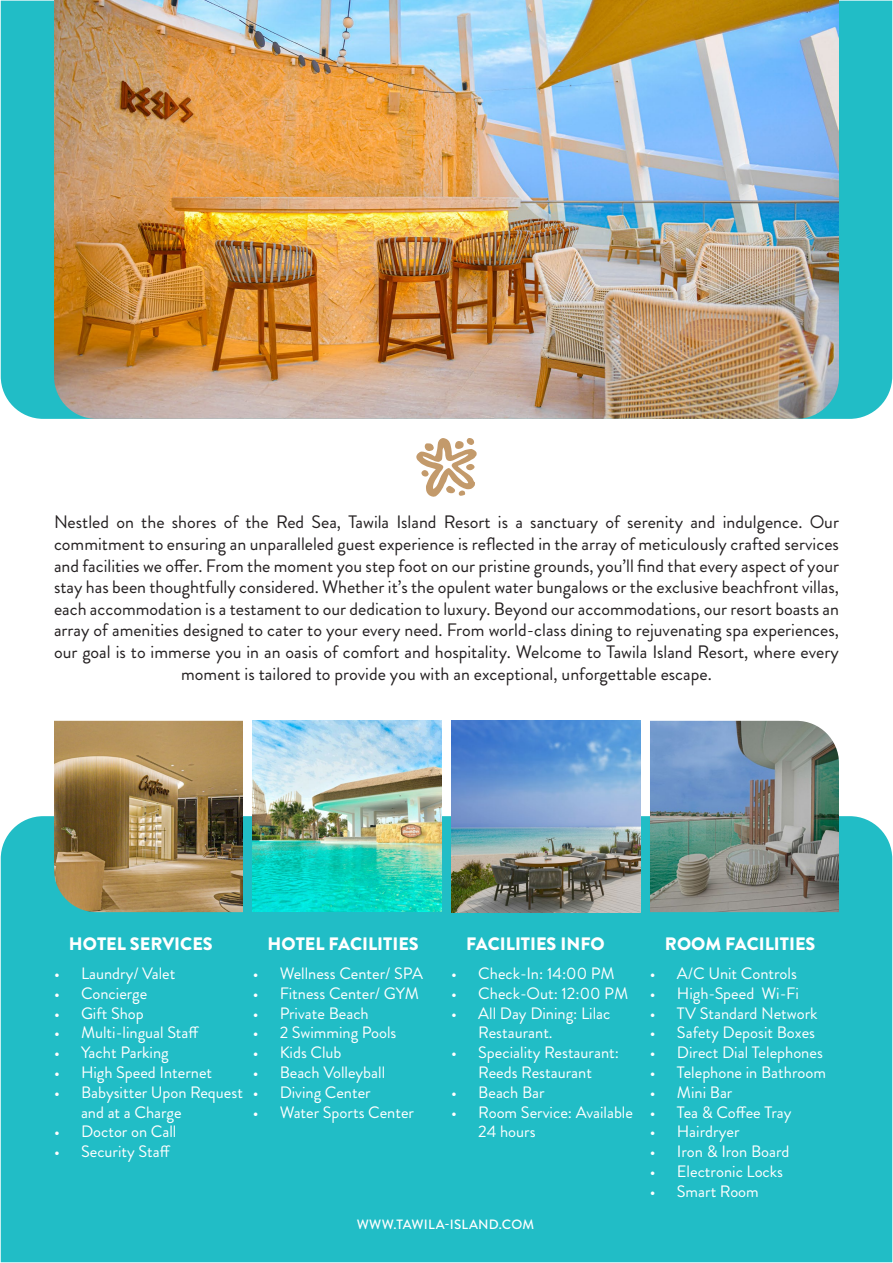
<style>
.page{position:relative;width:893px;height:1263px;background:#fff}
.page>*{position:absolute;margin:0;border:0;box-sizing:border-box;transform-origin:0 0}
.t1{font:18px/21.6px "Brandon Grotesque";color:#231f20;text-align:center}
.t2{font:900 18px "Brandon Grotesque";color:#fff}
.t3{font:16.5px/19.8px "Brandon Grotesque";color:#fff}
.t4{font:500 13.5px "Brandon Grotesque";letter-spacing:.02em;color:#fff}
</style>
<div class="page">
<div style="left:1px;top:816px;width:891px;height:446px;background:#21bdc6"></div>
<div style="left:1px;top:1px;width:891px;height:418px;background:#21bdc6"></div>
<img style="left:54px;top:0;width:785px;height:419px">
<svg style="left:416px;top:438px;width:61px;height:59px"></svg>
<img style="left:54px;top:721px;width:189px;height:191px">
<img style="left:253px;top:721px;width:189px;height:191px">
<img style="left:451px;top:721px;width:189px;height:191px">
<img style="left:650px;top:721px;width:189px;height:191px">
<p class="t1" style="left:54px;top:512px;width:787px">Nestled on the shores of the Red Sea, Tawila Island Resort is a sanctuary of serenity and indulgence. Our commitment to ensuring an unparalleled guest experience is reflected in the array of meticulously crafted services and facilities we offer. From the moment you step foot on our pristine grounds, you’ll find that every aspect of your stay has been thoughtfully considered. Whether it’s the opulent water bungalows or the exclusive beachfront villas, each accommodation is a testament to our dedication to luxury. Beyond our accommodations, our resort boasts an array of amenities designed to cater to your every need. From world-class dining to rejuvenating spa experiences, our goal is to immerse you in an oasis of comfort and hospitality. Welcome to Tawila Island Resort, where every moment is tailored to provide you with an exceptional, unforgettable escape.</p>
<p class="t2" style="left:69px;top:931px;width:145px">HOTEL SERVICES</p>
<p class="t2" style="left:268px;top:931px;width:153px">HOTEL FACILITIES</p>
<p class="t2" style="left:466px;top:931px;width:140px">FACILITIES INFO</p>
<p class="t2" style="left:665px;top:931px;width:152px">ROOM FACILITIES</p>
<p class="t3" style="left:54px;top:964px;width:123px">• Laundry/ Valet</p>
<p class="t3" style="left:54px;top:983px;width:95px">• Concierge</p>
<p class="t3" style="left:54px;top:1003px;width:91px">• Gift Shop</p>
<p class="t3" style="left:54px;top:1023px;width:147px">• Multi-lingual Staff</p>
<p class="t3" style="left:54px;top:1043px;width:116px">• Yacht Parking</p>
<p class="t3" style="left:54px;top:1063px;width:160px">• High Speed Internet</p>
<p class="t3" style="left:81px;top:1082px;width:163px;text-indent:-27px">• Babysitter Upon Request and at a Charge</p>
<p class="t3" style="left:54px;top:1122px;width:124px">• Doctor on Call</p>
<p class="t3" style="left:54px;top:1142px;width:118px">• Security Staff</p>
<p class="t3" style="left:253px;top:964px;width:172px">• Wellness Center/ SPA</p>
<p class="t3" style="left:253px;top:983px;width:168px">• Fitness Center/ GYM</p>
<p class="t3" style="left:253px;top:1003px;width:118px">• Private Beach</p>
<p class="t3" style="left:253px;top:1023px;width:145px">• 2 Swimming Pools</p>
<p class="t3" style="left:253px;top:1043px;width:90px">• Kids Club</p>
<p class="t3" style="left:253px;top:1063px;width:134px">• Beach Volleyball</p>
<p class="t3" style="left:253px;top:1082px;width:120px">• Diving Center</p>
<p class="t3" style="left:253px;top:1102px;width:163px">• Water Sports Center</p>
<p class="t3" style="left:451px;top:964px;width:165px">• Check-In: 14:00 PM</p>
<p class="t3" style="left:451px;top:983px;width:178px">• Check-Out: 12:00 PM</p>
<p class="t3" style="left:478px;top:1003px;width:134px;text-indent:-27px">• All Day Dining: Lilac<br>Restaurant.</p>
<p class="t3" style="left:451px;top:1043px;width:169px;text-align:center">• Speciality Restaurant:<br>Reeds Restaurant</p>
<p class="t3" style="left:451px;top:1082px;width:95px">• Beach Bar</p>
<p class="t3" style="left:478px;top:1102px;width:156px;text-indent:-27px">• Room Service: Available<br>24 hours</p>
<p class="t3" style="left:650px;top:964px;width:149px">• A/C Unit Controls</p>
<p class="t3" style="left:650px;top:983px;width:150px">• High-Speed Wi-Fi</p>
<p class="t3" style="left:650px;top:1003px;width:169px">• TV Standard Network</p>
<p class="t3" style="left:650px;top:1023px;width:167px">• Safety Deposit Boxes</p>
<p class="t3" style="left:650px;top:1043px;width:174px">• Direct Dial Telephones</p>
<p class="t3" style="left:650px;top:1063px;width:177px">• Telephone in Bathroom</p>
<p class="t3" style="left:650px;top:1082px;width:84px">• Mini Bar</p>
<p class="t3" style="left:650px;top:1102px;width:143px">• Tea &amp; Coffee Tray</p>
<p class="t3" style="left:650px;top:1122px;width:91px">• Hairdryer</p>
<p class="t3" style="left:650px;top:1142px;width:141px">• Iron &amp; Iron Board</p>
<p class="t3" style="left:650px;top:1162px;width:135px">• Electronic Locks</p>
<p class="t3" style="left:650px;top:1181px;width:110px">• Smart Room</p>
<p class="t4" style="left:357px;top:1215px;width:179px">WWW.TAWILA-ISLAND.COM</p>
</div>
